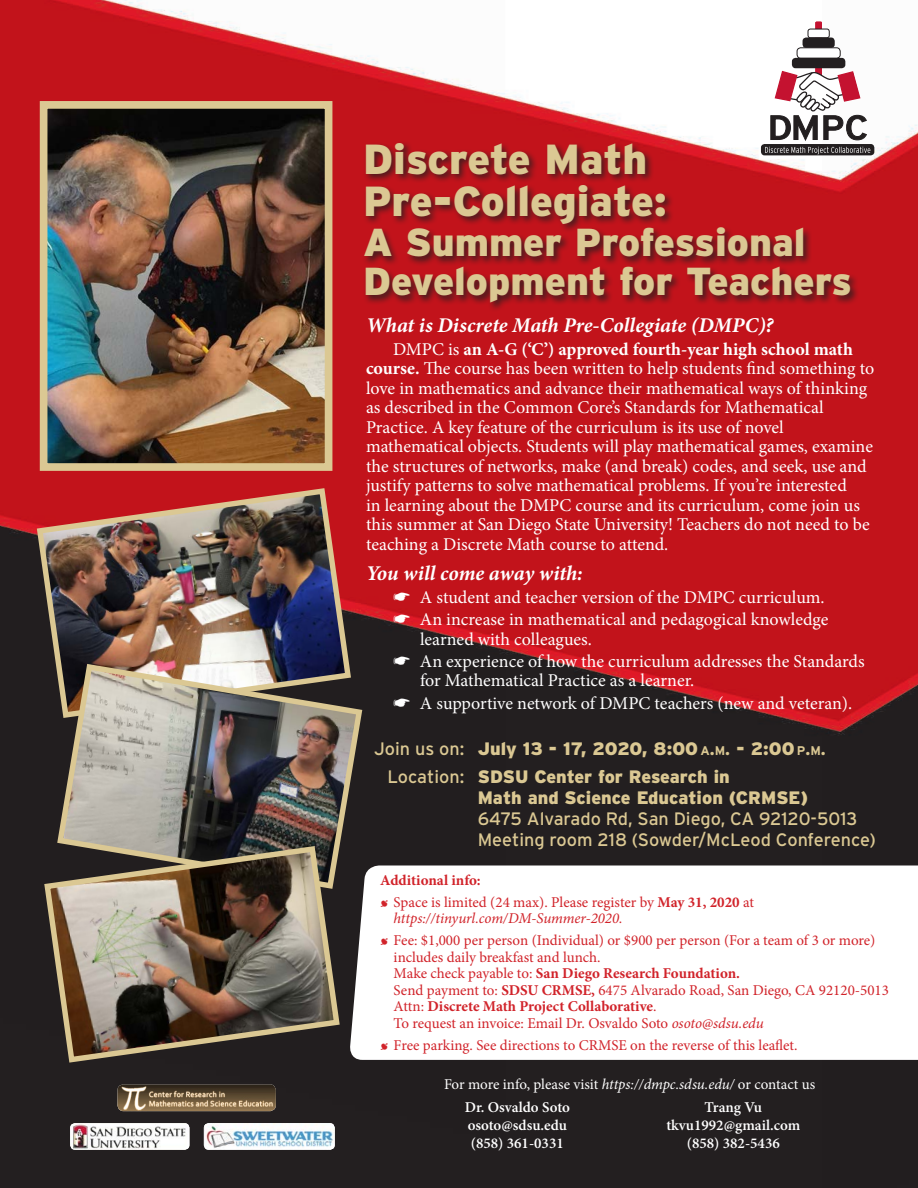
<style>
.page{position:relative;width:918px;height:1188px;background:#fff}
.page>*{position:absolute;margin:0;border:0;box-sizing:border-box;transform-origin:0 0}
.t1{font:900 42px/42px "Interstate";color:#dbc893}
.t2{font:900 39px/39px "Interstate";color:#dbc893}
.t3{font:italic 700 21px "Minion Pro";color:#fff}
.t4{font:18px/19.5px "Minion Pro";color:#fff}
.t5{font:900 18px/21px "Interstate";color:#dbc893}
.t6{font:18px "Interstate";color:#dbc893}
.t7{font:15px/16.5px "Minion Pro";color:#d1232a}
.t8{font:600 15px "Minion Pro";color:#fff}
.t9{font:15px "Minion Pro";letter-spacing:-.005em;color:#fff}
.t10{font:700 15px "Minion Pro";color:#d1232a}
.s1{font-weight:700}
.s2{font-weight:400}
.s3{font-weight:700;font-size:12.6px}
.s4{font-style:italic}
</style>
<div class="page">
<img style="left:0;top:0;width:918px;height:1188px">
<div style="left:761px;top:144px;width:113px;height:11px;background:#231f20;border-radius:4px"></div>
<svg style="left:860px;top:147px;width:10px;height:6px"></svg>
<svg style="left:770px;top:22px;width:97px;height:119px"></svg>
<svg style="left:349px;top:866px;width:569px;height:194px"></svg>
<img style="left:49px;top:110px;width:274px;height:352px">
<div style="left:40px;top:101px;width:292px;height:370px;border:8px solid #dbc893"></div>
<img style="left:117px;top:1084px;width:159px;height:27px">
<img style="left:204px;top:1123px;width:131px;height:27px">
<img style="left:70px;top:1123px;width:119px;height:27px">
<div style="left:362px;top:140px;width:498px;height:172px;background:#231f20;opacity:.75"></div>
<img style="left:34px;top:485px;width:320px;height:236px">
<img style="left:54px;top:661px;width:311px;height:231px">
<img style="left:41px;top:843px;width:302px;height:223px">
<p class="t1" style="left:363px;top:137px;width:306px">Discrete Math<br>Pre-Collegiate:</p>
<p class="t2" style="left:363px;top:222px;width:490px">A Summer Professional<br>Development for Teachers</p>
<p class="t3" style="left:366px;top:310px;width:409px">What is Discrete Math Pre-Collegiate (DMPC)?</p>
<p class="t4" style="left:366px;top:339px;width:510px;text-indent:27px">DMPC is <span class="s1">an A-G (‘C’) approved fourth-year high school math course.</span> The course has been written to help students find something to love in mathematics and advance their mathematical ways of thinking as described in the Common Core’s Standards for Mathematical Practice. A key feature of the curriculum is its use of novel mathematical objects. Students will play mathematical games, examine the structures of networks, make (and break) codes, and seek, use and justify patterns to solve mathematical problems. If you’re interested<br>in learning about the DMPC course and its curriculum, come join us this summer at San Diego State University! Teachers do not need to be teaching a Discrete Math course to attend.</p>
<p class="t3" style="left:366px;top:558px;width:218px">You will come away with:</p>
<p class="t4" style="left:393px;top:587px;width:433px">☛ A student and teacher version of the DMPC curriculum.</p>
<p class="t4" style="left:420px;top:610px;width:410px;text-indent:-27px">☛ An increase in mathematical and pedagogical knowledge learned with colleagues.</p>
<p class="t4" style="left:420px;top:651px;width:446px;text-indent:-27px">☛ An experience of how the curriculum addresses the Standards for Mathematical Practice as a learner.</p>
<p class="t4" style="left:393px;top:693px;width:461px">☛ A supportive network of DMPC teachers (new and veteran).</p>
<p class="t5" style="left:374px;top:738px;width:453px"><span class="s2">Join us on:</span> July 13 - 17, 2020, 8:00 <span class="s3">A</span><span class="s1">.</span><span class="s3">M</span><span class="s1">.</span> - 2:00 <span class="s3">P</span><span class="s1">.</span><span class="s3">M</span><span class="s1">.</span></p>
<p class="t5" style="left:478px;top:766px;width:332px;text-indent:-90px"><span class="s2">Location:</span> SDSU Center for Research in<br>Math and Science Education (CRMSE)</p>
<p class="t6" style="left:478px;top:808px;width:381px">6475 Alvarado Rd, San Diego, CA 92120-5013</p>
<p class="t6" style="left:478px;top:829px;width:399px">Meeting room 218 (Sowder/McLeod Conference)</p>
<p class="t10" style="left:380px;top:870px;width:102px">Additional info:</p>
<p class="t7" style="left:394px;top:894px;width:362px;text-indent:-13px">• Space is limited (24 max). Please register by <span class="s1">May 31, 2020</span> at <span class="s4">https://tinyurl.com/DM-Summer-2020.</span></p>
<p class="t7" style="left:394px;top:932px;width:497px;text-indent:-14px">• Fee: $1,000 per person (Individual) or $900 per person (For a team of 3 or more) includes daily breakfast and lunch.<br>Make check payable to: <span class="s1">San Diego Research Foundation.<br></span>Send payment to: <span class="s1">SDSU CRMSE,</span> 6475 Alvarado Road, San Diego, CA 92120-5013<br>Attn: <span class="s1">Discrete Math Project Collaborative</span>.<br>To request an invoice: Email Dr. Osvaldo Soto <span class="s4">osoto@sdsu.edu</span></p>
<p class="t7" style="left:380px;top:1037px;width:419px">• Free parking. See directions to CRMSE on the reverse of this leaflet.</p>
<p class="t9" style="left:444px;top:1074px;width:373px">For more info, please visit <span class="s4">https://dmpc.sdsu.edu/</span> or contact us</p>
<p class="t8" style="left:465px;top:1097px;width:107px">Dr. Osvaldo Soto</p>
<p class="t8" style="left:705px;top:1097px;width:59px">Trang Vu</p>
<p class="t8" style="left:468px;top:1115px;width:101px">osoto@sdsu.edu</p>
<p class="t8" style="left:666px;top:1115px;width:135px">tkvu1992@gmail.com</p>
<p class="t8" style="left:471px;top:1133px;width:94px">(858) 361-0331</p>
<p class="t8" style="left:687px;top:1133px;width:94px">(858) 382-5436</p>
</div>
